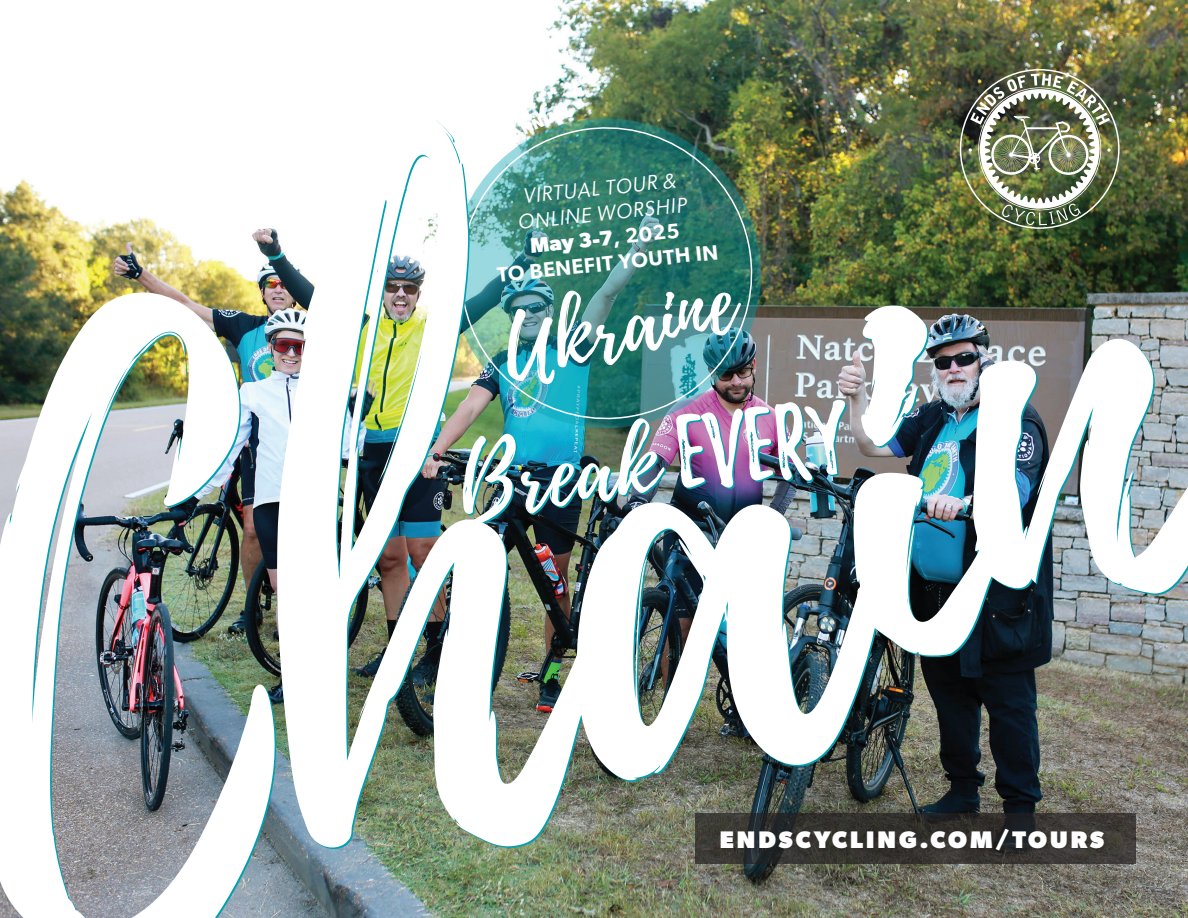
<style>
.page{position:relative;width:1188px;height:918px;background:#fff}
.page>*{position:absolute;margin:0;border:0;box-sizing:border-box;transform-origin:0 0}
.t1{font:91.5px "Playlist Script";color:#fff}
.t2{font:89.4px "Playlist Script";color:#fff}
.t3{font:800 24px "Gibson";letter-spacing:.125em;color:#fff}
.t4{font:italic 21px/25.2px "Gibson";color:#fff;text-align:center}
.t5{font:600 21px "Gibson";color:#fff}
.t6{font:700 21px "Gibson";color:#fff}
.s1{font-weight:600}
.s2{font-family:"Playlist Caps"}
</style>
<div class="page">
<img style="left:533px;top:0;width:655px;height:114px">
<svg style="left:527px;top:106px;width:247px;height:8px"></svg>
<img style="left:0;top:114px;width:1188px;height:804px">
<svg style="left:695px;top:813px;width:441px;height:51px;fill:#373531"></svg>
<div style="left:720px;top:829px;width:387px;height:25px;background:#231f20;opacity:.25"></div>
<img style="left:960px;top:69px;width:160px;height:160px">
<svg style="left:510px;top:112px;width:45px;height:29px"></svg>
<svg style="left:564px;top:106px;width:9px;height:12px"></svg>
<p class="t4" style="left:514px;top:184px;width:171px;rotate:-6deg">VIRTUAL TOUR &amp;<br>ONLINE WORSHIP</p>
<p class="t6" style="left:529px;top:234px;width:151px;rotate:-6deg">May 3-7<span class="s1">, 2025</span></p>
<p class="t5" style="left:496px;top:262px;width:223px;rotate:-6deg">TO BENEFIT YOUTH IN</p>
<p class="t2" style="left:489px;top:290px;width:237px;rotate:-13deg">Ukraine</p>
<p class="t1" style="left:452px;top:419px;width:392px;rotate:-6deg">Break <span class="s2">Every</span></p>
<p class="t3" style="left:720px;top:825px;width:386px">ENDSCYCLING.COM/TOURS</p>
</div>
